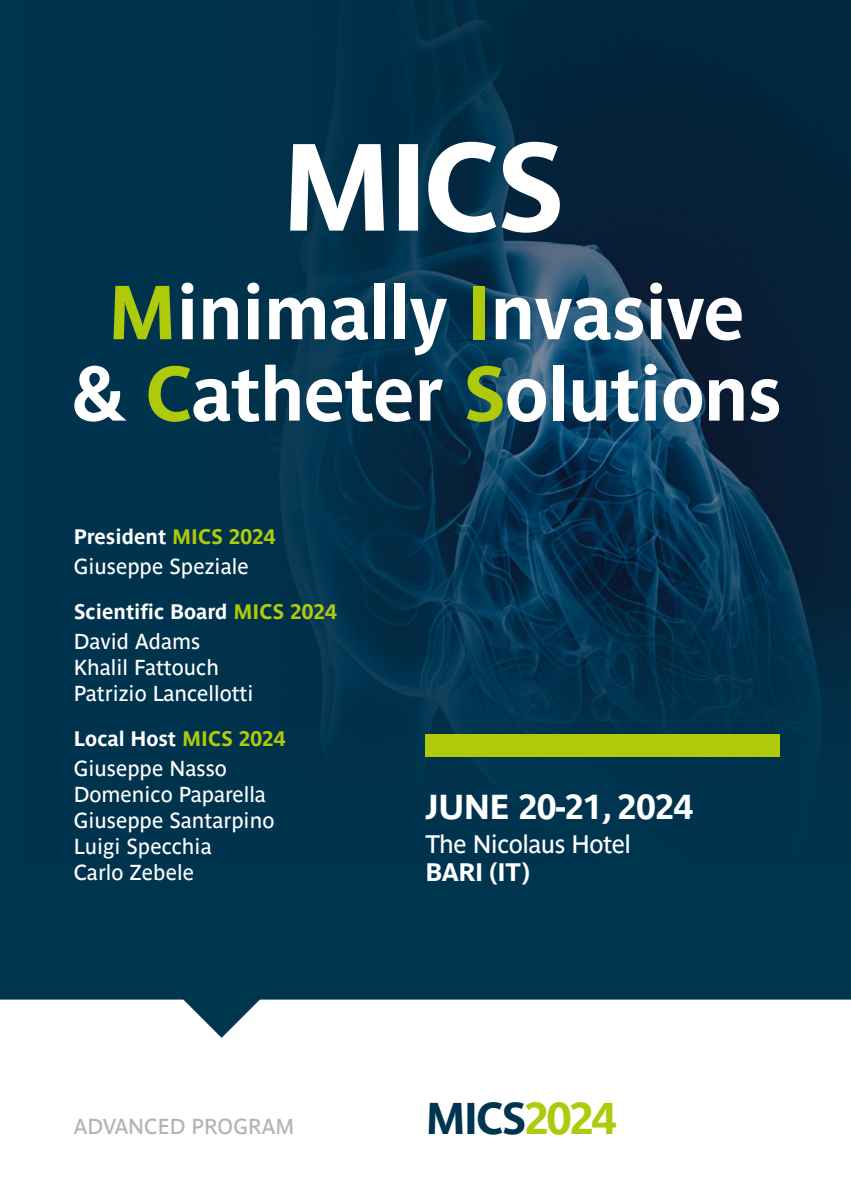
<style>
.page{position:relative;width:851px;height:1191px;background:#fff}
.page>*{position:absolute;margin:0;border:0;box-sizing:border-box;transform-origin:0 0}
.t1{font:700 75.6px/81.4px "Parisine Std";letter-spacing:-.015em;color:#fff;text-align:center}
.t2{font:700 44px "Parisine Std";letter-spacing:-.05em;color:#00354f}
.t3{font:700 34.4px "Parisine Std";letter-spacing:-.015em;color:#fff}
.t4{font:25px "Parisine Std";letter-spacing:-.02em;color:#fff}
.t5{font:700 25px "Parisine Std";letter-spacing:-.02em;color:#fff}
.t6{font:21.4px/26px "Parisine Std";color:#fff}
.t7{font:21.4px "Parisine Std";color:#b6b2b1}
.t8{font:700 20.8px "Parisine Std";color:#fff}
.s1{color:#afca0b}
</style>
<div class="page">
<div style="left:0;top:0;width:850px;height:1191px;background:#00354f"></div>
<img style="left:280px;top:0;width:570px;height:757px">
<div style="left:0;top:999px;width:850px;height:192px;background:#fff"></div>
<svg style="left:290px;top:142px;width:269px;height:91px"></svg>
<div style="left:425px;top:734px;width:355px;height:22px;background:#afca0b"></div>
<h1 class="t1" style="left:71px;top:271px;width:712px"><span class="s1">M</span>inimally <span class="s1">I</span>nvasive &amp; <span class="s1">C</span>atheter <span class="s1">S</span>olutions</h1>
<p class="t8" style="left:74px;top:525px;width:203px">President <span class="s1">MICS 2024</span></p>
<p class="t6" style="left:74px;top:553px;width:176px">Giuseppe Speziale</p>
<p class="t8" style="left:74px;top:600px;width:264px">Scientific Board <span class="s1">MICS 2024</span></p>
<p class="t6" style="left:74px;top:628px;width:181px">David Adams<br>Khalil Fattouch<br>Patrizio Lancellotti</p>
<p class="t8" style="left:74px;top:727px;width:213px">Local Host <span class="s1">MICS 2024</span></p>
<p class="t6" style="left:74px;top:755px;width:202px">Giuseppe Nasso<br>Domenico Paparella<br>Giuseppe Santarpino<br>Luigi Specchia<br>Carlo Zebele</p>
<p class="t7" style="left:74px;top:1114px;width:222px">ADVANCED PROGRAM</p>
<h3 class="t3" style="left:425px;top:786px;width:269px">JUNE 20-21, 2024</h3>
<p class="t4" style="left:425px;top:829px;width:207px">The Nicolaus Hotel</p>
<p class="t5" style="left:425px;top:858px;width:106px">BARI (IT)</p>
<h2 class="t2" style="left:425px;top:1093px;width:192px">MICS<span class="s1">2024</span></h2>
</div>
